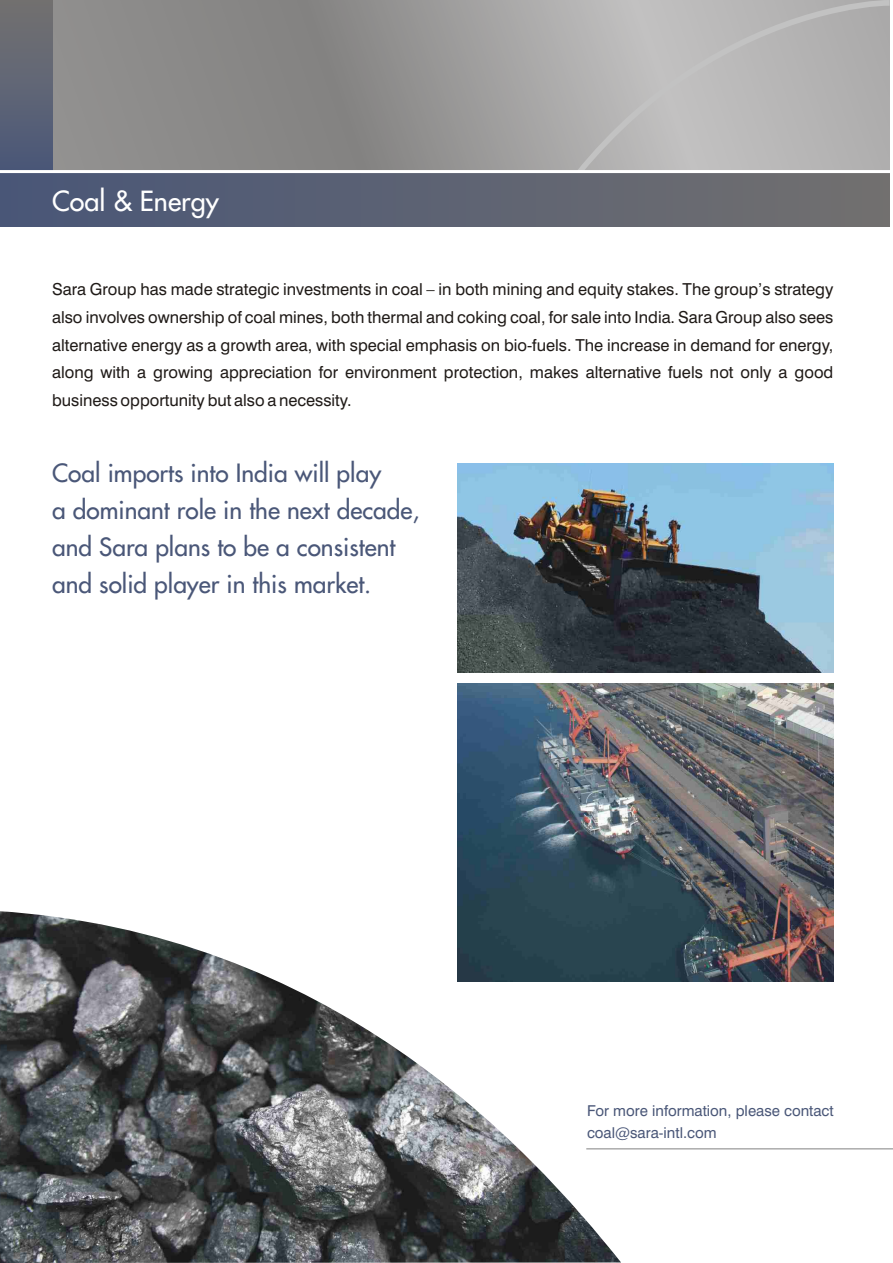
<style>
.page{position:relative;width:893px;height:1263px;background:#fff}
.page>*{position:absolute;margin:0;border:0;box-sizing:border-box;transform-origin:0 0}
.t1{font:27px "Futura";color:#fff}
.t2{font:24.45px/37.2px "Futura";color:#4a5778}
.t3{font:16.5px/27.8px "Swiss 721 BT";color:#1f1a17;text-align:justify}
.t4{font:15px/21.6px "Swiss 721 BT";color:#4a5778}
</style>
<div class="page">
<svg style="left:52px;top:0;width:524px;height:170px;background:#91908f"></svg>
<div style="left:0;top:173px;width:890px;height:53px;background:linear-gradient(to right,#495677,#72706f)"></div>
<hr style="left:586px;top:1148px;width:307px;height:1px;background:#828282">
<img style="left:0;top:911px;width:621px;height:352px">
<div style="left:0;top:0;width:52px;height:170px;background:linear-gradient(to bottom,#747271,#4b5879)"></div>
<img style="left:457px;top:464px;width:376px;height:208px">
<img style="left:457px;top:684px;width:376px;height:298px">
<svg style="left:576px;top:0;width:314px;height:170px;background:#b8b7b7"></svg>
<h1 class="t1" style="left:52px;top:184px;width:168px">Coal &amp; Energy</h1>
<p class="t3" style="left:52px;top:277px;width:783px">Sara Group has made strategic investments in coal – in both mining and equity stakes. The group’s strategy also involves ownership of coal mines, both thermal and coking coal, for sale into India. Sara Group also sees alternative energy as a growth area, with special emphasis on bio-fuels. The increase in demand for energy, along with a growing appreciation for environment protection, makes alternative fuels not only a good business opportunity but also a necessity.</p>
<h2 class="t2" style="left:52px;top:454px;width:369px">Coal imports into India will play<br>a dominant role in the next decade, and Sara plans to be a consistent and solid player in this market.</h2>
<p class="t4" style="left:587px;top:1101px;width:248px">For more information, please contact coal@sara-intl.com</p>
</div>
